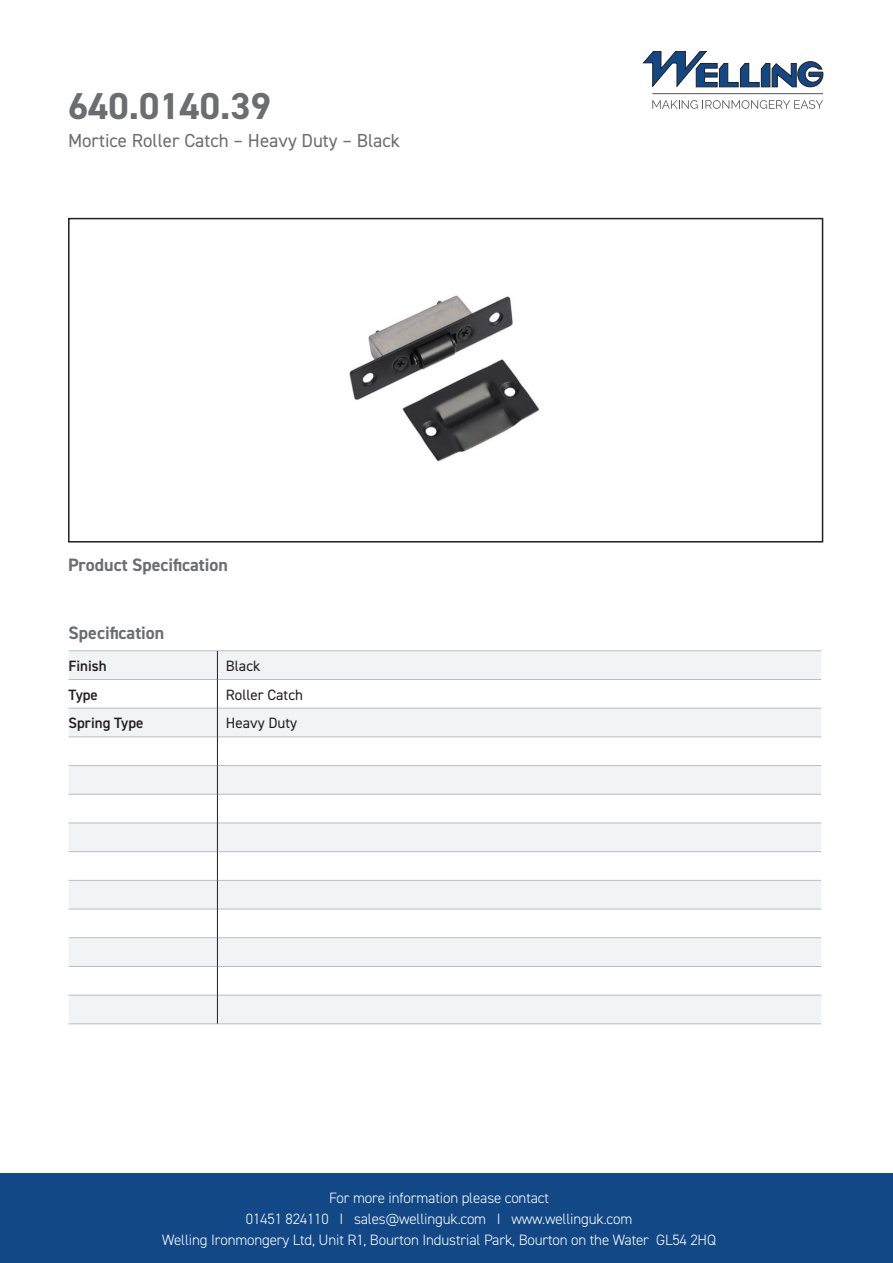
<style>
.page{position:relative;width:893px;height:1263px;background:#fff}
.page>*{position:absolute;margin:0;border:0;box-sizing:border-box;transform-origin:0 0}
.t1{font:700 37.5px "DIN2014";color:#6c6d70}
.t2{font:18.9px "DIN2014";color:#6c6d70}
.t3{font:700 18px "DIN2014";color:#6c6d70}
.t4{font:300 15px/21px "DIN2014";letter-spacing:-.01em;color:#fff;text-align:center}
.t5{font:15px "DIN2014";color:#231f20}
.t6{font:600 15px "DIN2014";color:#231f20}
</style>
<div class="page">
<div style="left:0;top:1174px;width:893px;height:89px;background:#124885"></div>
<div style="left:68px;top:218px;width:755px;height:324px;border:2px solid #231f20"></div>
<hr style="left:652px;top:93px;width:171px;height:1px;background:#57585a">
<svg style="left:652px;top:100px;width:171px;height:9px"></svg>
<svg style="left:643px;top:51px;width:180px;height:37px"></svg>
<svg style="left:69px;top:651px;width:752px;height:372px;fill:#f2f3f4"></svg>
<hr style="left:69px;top:650px;width:148px;height:1px;background:#bcbdc0">
<hr style="left:217px;top:650px;width:604px;height:1px;background:#bcbdc0">
<hr style="left:69px;top:679px;width:148px;height:1px;background:#bcbdc0">
<hr style="left:218px;top:679px;width:603px;height:1px;background:#bcbdc0">
<hr style="left:69px;top:708px;width:148px;height:1px;background:#bcbdc0">
<hr style="left:218px;top:708px;width:603px;height:1px;background:#bcbdc0">
<hr style="left:69px;top:737px;width:148px;height:1px;background:#bcbdc0">
<hr style="left:218px;top:737px;width:603px;height:1px;background:#bcbdc0">
<hr style="left:69px;top:765px;width:148px;height:1px;background:#bcbdc0">
<hr style="left:218px;top:765px;width:603px;height:1px;background:#bcbdc0">
<hr style="left:69px;top:794px;width:148px;height:1px;background:#bcbdc0">
<hr style="left:218px;top:794px;width:603px;height:1px;background:#bcbdc0">
<hr style="left:69px;top:823px;width:148px;height:1px;background:#bcbdc0">
<hr style="left:218px;top:823px;width:603px;height:1px;background:#bcbdc0">
<hr style="left:69px;top:851px;width:148px;height:1px;background:#bcbdc0">
<hr style="left:218px;top:851px;width:603px;height:1px;background:#bcbdc0">
<hr style="left:69px;top:880px;width:148px;height:1px;background:#bcbdc0">
<hr style="left:218px;top:880px;width:603px;height:1px;background:#bcbdc0">
<hr style="left:69px;top:909px;width:148px;height:1px;background:#bcbdc0">
<hr style="left:218px;top:909px;width:603px;height:1px;background:#bcbdc0">
<hr style="left:69px;top:937px;width:148px;height:1px;background:#bcbdc0">
<hr style="left:218px;top:937px;width:603px;height:1px;background:#bcbdc0">
<hr style="left:69px;top:966px;width:148px;height:1px;background:#bcbdc0">
<hr style="left:218px;top:966px;width:603px;height:1px;background:#bcbdc0">
<hr style="left:69px;top:995px;width:148px;height:1px;background:#bcbdc0">
<hr style="left:218px;top:995px;width:603px;height:1px;background:#bcbdc0">
<hr style="left:69px;top:1023px;width:148px;height:1px;background:#bcbdc0">
<hr style="left:217px;top:1023px;width:604px;height:1px;background:#bcbdc0">
<svg style="left:217px;top:651px;width:1px;height:372px"></svg>
<img style="left:349px;top:295px;width:190px;height:167px">
<p class="t1" style="left:68px;top:81px;width:204px">640.0140.39</p>
<p class="t2" style="left:68px;top:128px;width:334px">Mortice Roller Catch – Heavy Duty – Black</p>
<p class="t3" style="left:68px;top:553px;width:161px">Product Specification</p>
<p class="t3" style="left:69px;top:621px;width:97px">Specification</p>
<p class="t6" style="left:69px;top:656px;width:40px">Finish</p>
<p class="t5" style="left:226px;top:656px;width:36px">Black</p>
<p class="t6" style="left:69px;top:684px;width:31px">Type</p>
<p class="t5" style="left:226px;top:685px;width:78px">Roller Catch</p>
<p class="t6" style="left:69px;top:713px;width:76px">Spring Type</p>
<p class="t5" style="left:226px;top:714px;width:73px">Heavy Duty</p>
<p class="t4" style="left:162px;top:1187px;width:555px">For more information please contact<br>01451 824110 I sales@wellinguk.com I www.wellinguk.com<br>Welling Ironmongery Ltd, Unit R1, Bourton Industrial Park, Bourton on the Water GL54 2HQ</p>
</div>
